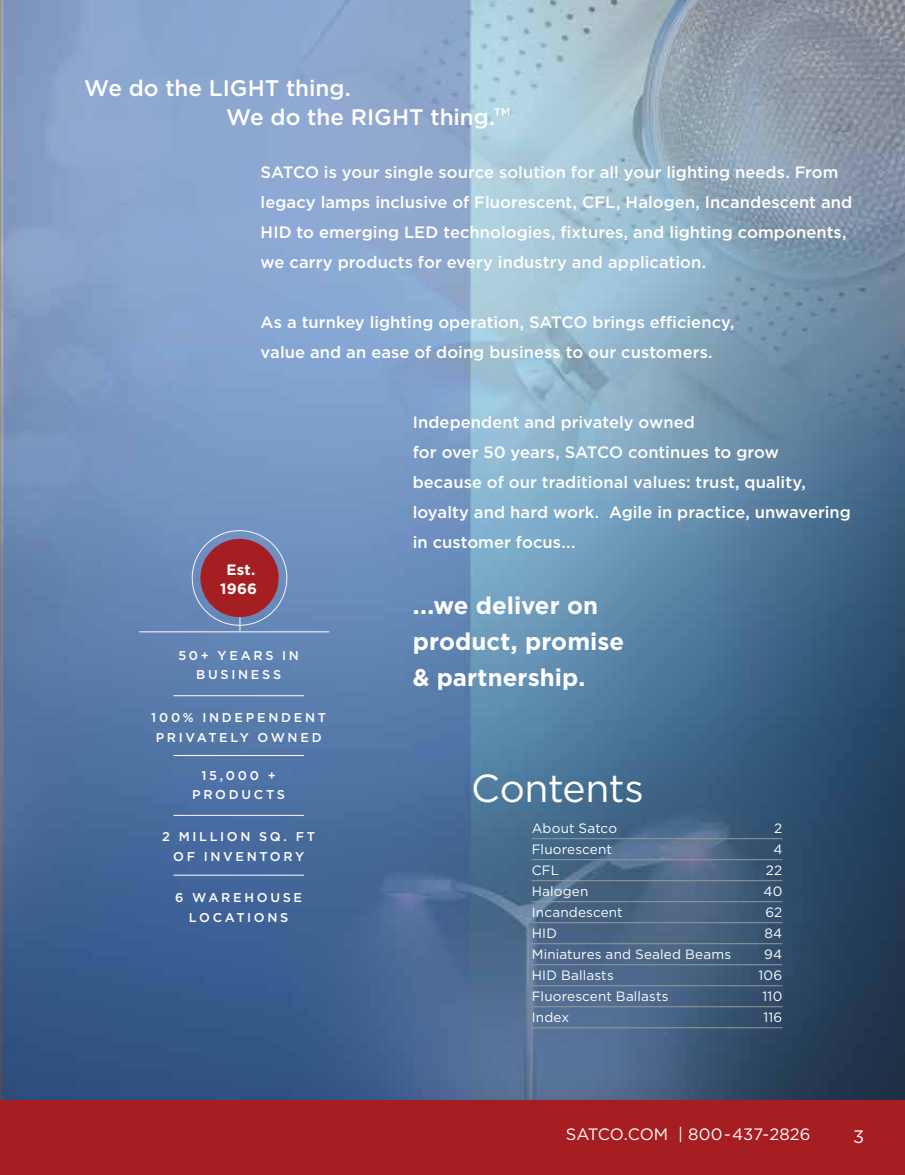
<style>
.page{position:relative;width:905px;height:1175px;background:#fff}
.page>*{position:absolute;margin:0;border:0;box-sizing:border-box;transform-origin:0 0}
.t1{font:39px "Gotham";letter-spacing:-.005em;color:#fff}
.t2{font:700 24px/36px "Gotham";letter-spacing:.005em;color:#fff}
.t3{font:500 22.5px/28.5px "Gotham";color:#fff}
.t4{font:18px "Gotham";color:#fff}
.t5{font:500 16.5px/30px "Gotham";letter-spacing:.005em;color:#fff}
.t6{font:16.5px "Gotham";color:#fff}
.t7{font:700 15px/19.5px "Gotham";letter-spacing:.01em;color:#fff;text-align:center}
.t8{font:13.5px "Gotham";letter-spacing:.015em;color:#fff}
.t9{font:500 12.75px/19.5px "Gotham";letter-spacing:.21em;color:#fff;text-align:center}
.s1{font-size:24px}
</style>
<div class="page">
<div style="left:0;top:1094px;width:904px;height:80px;background:#a61e22"></div>
<img style="left:0;top:0;width:904px;height:1099px">
<hr style="left:531px;top:838px;width:251px;height:1px;background:#97989a">
<hr style="left:531px;top:859px;width:251px;height:1px;background:#97989a">
<hr style="left:531px;top:880px;width:251px;height:1px;background:#97989a">
<hr style="left:531px;top:901px;width:251px;height:1px;background:#97989a">
<hr style="left:531px;top:922px;width:251px;height:1px;background:#97989a">
<hr style="left:531px;top:943px;width:251px;height:1px;background:#97989a">
<hr style="left:531px;top:964px;width:251px;height:1px;background:#97989a">
<hr style="left:531px;top:985px;width:251px;height:1px;background:#97989a">
<hr style="left:531px;top:1006px;width:251px;height:1px;background:#97989a">
<hr style="left:531px;top:1027px;width:251px;height:1px;background:#97989a">
<hr style="left:139px;top:631px;width:190px;height:1px;background:#fff">
<div style="left:200px;top:539px;width:79px;height:78px;background:#a51e22;border-radius:50%"></div>
<svg style="left:239px;top:617px;width:1px;height:14px"></svg>
<hr style="left:173px;top:755px;width:131px;height:1px;background:#fff">
<hr style="left:173px;top:815px;width:131px;height:1px;background:#fff">
<hr style="left:173px;top:874px;width:131px;height:1px;background:#fff">
<hr style="left:173px;top:695px;width:131px;height:1px;background:#fff">
<h3 class="t3" style="left:226px;top:74px;width:286px;text-indent:-142px">We do the LIGHT thing.<br>We do the RIGHT thing.<span class="s1">™</span></h3>
<p class="t5" style="left:261px;top:157px;width:593px">SATCO is your single source solution for all your lighting needs. From legacy lamps inclusive of Fluorescent, CFL, Halogen, Incandescent and HID to emerging LED technologies, fixtures, and lighting components, we carry products for every industry and application.</p>
<p class="t5" style="left:261px;top:307px;width:475px">As a turnkey lighting operation, SATCO brings efficiency, value and an ease of doing business to our customers.</p>
<p class="t7" style="left:220px;top:559px;width:38px">Est.<br>1966</p>
<p class="t9" style="left:178px;top:645px;width:122px">50+ YEARS IN<br>BUSINESS</p>
<p class="t9" style="left:151px;top:708px;width:176px">100% INDEPENDENT<br>PRIVATELY OWNED</p>
<p class="t9" style="left:192px;top:765px;width:94px">15,000 +<br>PRODUCTS</p>
<p class="t9" style="left:162px;top:826px;width:154px">2 MILLION SQ. FT<br>OF INVENTORY</p>
<p class="t9" style="left:175px;top:888px;width:128px">6 WAREHOUSE<br>LOCATIONS</p>
<p class="t5" style="left:413px;top:407px;width:439px">Independent and privately owned<br>for over 50 years, SATCO continues to grow because of our traditional values: trust, quality, loyalty and hard work. Agile in practice, unwavering in customer focus...</p>
<h2 class="t2" style="left:413px;top:588px;width:213px">...we deliver on product, promise &amp; partnership.</h2>
<h1 class="t1" style="left:471px;top:763px;width:174px">Contents</h1>
<p class="t8" style="left:531px;top:819px;width:87px">About Satco</p>
<p class="t8" style="left:774px;top:819px;width:10px">2</p>
<p class="t8" style="left:531px;top:840px;width:82px">Fluorescent</p>
<p class="t8" style="left:773px;top:840px;width:11px">4</p>
<p class="t8" style="left:531px;top:861px;width:29px">CFL</p>
<p class="t8" style="left:765px;top:861px;width:18px">22</p>
<p class="t8" style="left:531px;top:882px;width:58px">Halogen</p>
<p class="t8" style="left:763px;top:882px;width:20px">40</p>
<p class="t8" style="left:531px;top:903px;width:92px">Incandescent</p>
<p class="t8" style="left:765px;top:903px;width:18px">62</p>
<p class="t8" style="left:531px;top:924px;width:27px">HID</p>
<p class="t8" style="left:764px;top:924px;width:20px">84</p>
<p class="t8" style="left:531px;top:945px;width:201px">Miniatures and Sealed Beams</p>
<p class="t8" style="left:764px;top:945px;width:20px">94</p>
<p class="t8" style="left:531px;top:966px;width:83px">HID Ballasts</p>
<p class="t8" style="left:758px;top:966px;width:25px">106</p>
<p class="t8" style="left:531px;top:987px;width:138px">Fluorescent Ballasts</p>
<p class="t8" style="left:762px;top:987px;width:21px">110</p>
<p class="t8" style="left:531px;top:1008px;width:39px">Index</p>
<p class="t8" style="left:763px;top:1008px;width:20px">116</p>
<p class="t6" style="left:566px;top:1123px;width:246px">SATCO.COM | 800-437-2826</p>
<p class="t4" style="left:853px;top:1125px;width:13px">3</p>
</div>
